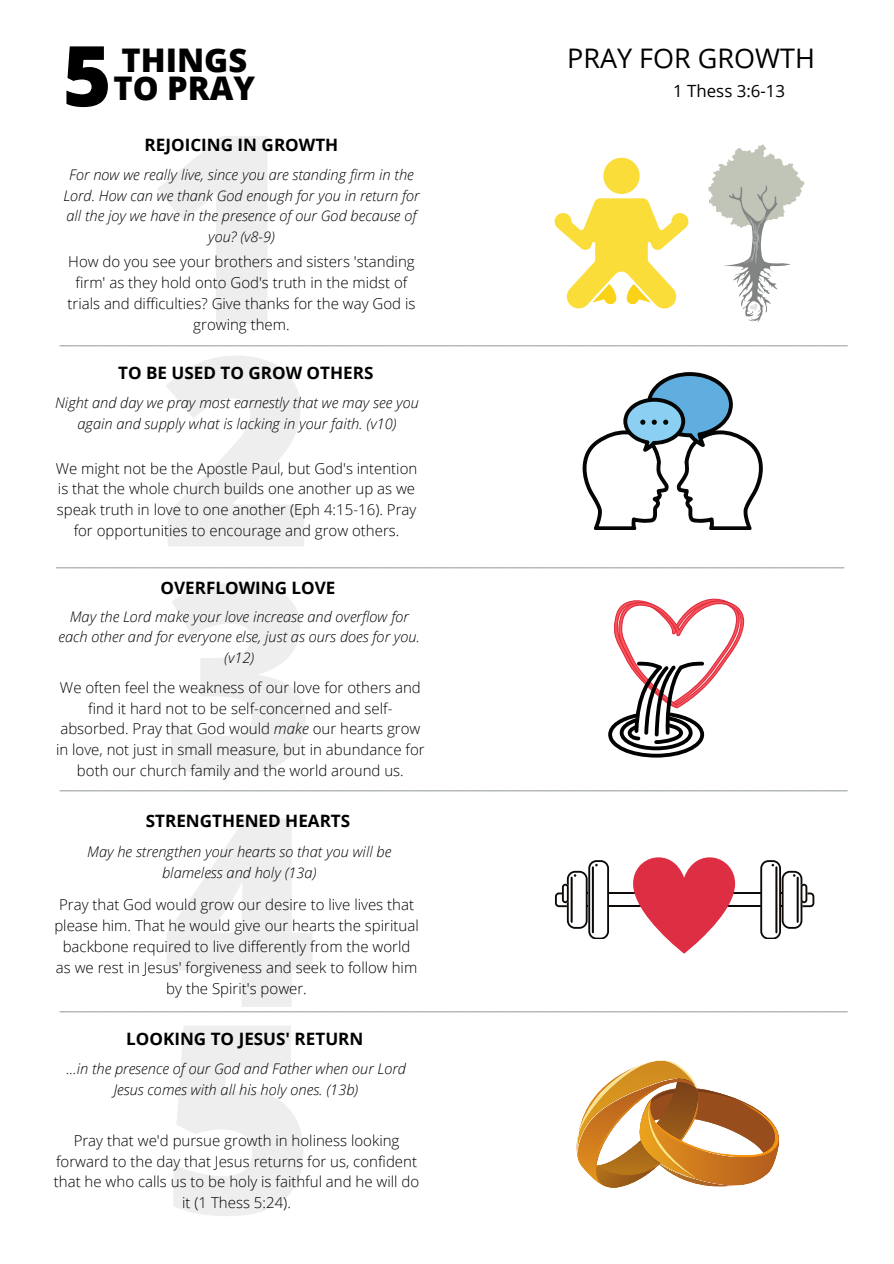
<style>
.page{position:relative;width:894px;height:1264px;background:#fff}
.page>*{position:absolute;margin:0;border:0;box-sizing:border-box;transform-origin:0 0}
.t1{font:800 263.55px "Open Sans";color:#000}
.t2{font:800 83.85px "Open Sans";color:#000}
.t3{font:300 33px "Open Sans";color:#aeb3b7}
.t4{font:800 32.55px/27.5px "Open Sans";color:#000}
.t5{font:27px "Open Sans";color:#000}
.t6{font:700 17.1px "Open Sans";color:#000}
.t7{font:16.8px "Open Sans";color:#000}
.t8{font:300 15px/20.7px "Open Sans";color:#000;text-align:center}
.t9{font:italic 300 14.55px/20.4px "Open Sans";color:#000;text-align:center}
.s1{font-style:italic}
</style>
<div class="page">
<hr style="left:609px;top:905px;width:151px;height:2px;background:#0d0a08">
<hr style="left:609px;top:892px;width:151px;height:2px;background:#0d0a08">
<svg style="left:555px;top:860px;width:54px;height:79px"></svg>
<svg style="left:760px;top:860px;width:54px;height:79px"></svg>
<svg style="left:633px;top:857px;width:102px;height:96px"></svg>
<svg style="left:608px;top:598px;width:136px;height:159px"></svg>
<svg style="left:554px;top:158px;width:134px;height:150px"></svg>
<svg style="left:708px;top:144px;width:97px;height:178px"></svg>
<svg style="left:582px;top:372px;width:181px;height:158px"></svg>
<svg style="left:577px;top:1060px;width:202px;height:127px"></svg>
<h2 class="t2" style="left:63px;top:17px;width:51px">5</h2>
<h3 class="t4" style="left:113px;top:46px;width:143px">THINGS<br>TO PRAY</h3>
<h1 class="t1" style="left:146px;top:43px;width:156px">1</h1>
<p class="t6" style="left:145px;top:133px;width:195px">REJOICING IN GROWTH</p>
<p class="t9" style="left:63px;top:164px;width:357px">For now we really live, since you are standing firm in the Lord. How can we thank God enough for you in return for all the joy we have in the presence of our God because of you? (v8-9)</p>
<p class="t8" style="left:68px;top:251px;width:348px">How do you see your brothers and sisters 'standing</p>
<p class="t8" style="left:67px;top:272px;width:349px">firm' as they hold onto God's truth in the midst of trials and difficulties? Give thanks for the way God is growing them.</p>
<h3 class="t5" style="left:567px;top:39px;width:249px">PRAY FOR GROWTH</h3>
<p class="t7" style="left:673px;top:79px;width:113px">1 Thess 3:6-13</p>
<h3 class="t3" style="left:60px;top:306px;width:789px">__________________________________________________________</h3>
<h1 class="t1" style="left:160px;top:265px;width:156px">2</h1>
<p class="t6" style="left:118px;top:360px;width:257px">TO BE USED TO GROW OTHERS</p>
<p class="t9" style="left:55px;top:392px;width:365px">Night and day we pray most earnestly that we may see you again and supply what is lacking in your faith. (v10)</p>
<p class="t8" style="left:56px;top:457px;width:363px">We might not be the Apostle Paul, but God's intention</p>
<p class="t8" style="left:57px;top:478px;width:361px">is that the whole church builds one another up as we speak truth in love to one another (Eph 4:15-16). Pray for opportunities to encourage and grow others.</p>
<h3 class="t3" style="left:56px;top:529px;width:789px">__________________________________________________________</h3>
<h1 class="t1" style="left:162px;top:492px;width:156px">3</h1>
<p class="t6" style="left:160px;top:576px;width:176px">OVERFLOWING LOVE</p>
<p class="t9" style="left:58px;top:605px;width:363px">May the Lord make your love increase and overflow for each other and for everyone else, just as ours does for you. (v12)</p>
<p class="t8" style="left:56px;top:676px;width:370px">We often feel the weakness of our love for others and find it hard not to be self-concerned and self&shy;absorbed. Pray that God would <span class="s1">make</span> our hearts grow in love, not just in small measure, but in abundance for both our church family and the world around us.</p>
<h3 class="t3" style="left:60px;top:751px;width:789px">__________________________________________________________</h3>
<p class="t6" style="left:146px;top:808px;width:206px">STRENGTHENED HEARTS</p>
<h1 class="t1" style="left:162px;top:725px;width:156px">4</h1>
<p class="t9" style="left:87px;top:841px;width:306px">May he strengthen your hearts so that you will be blameless and holy (13a)</p>
<p class="t8" style="left:54px;top:894px;width:366px">Pray that God would grow our desire to live lives that please him. That he would give our hearts the spiritual backbone required to live differently from the world as we rest in Jesus' forgiveness and seek to follow him by the Spirit's power.</p>
<h3 class="t3" style="left:60px;top:972px;width:789px">__________________________________________________________</h3>
<h1 class="t1" style="left:161px;top:932px;width:156px">5</h1>
<p class="t6" style="left:126px;top:1026px;width:238px">LOOKING TO JESUS' RETURN</p>
<p class="t9" style="left:66px;top:1058px;width:341px">...in the presence of our God and Father when our Lord<br>Jesus comes with all his holy ones. (13b)</p>
<p class="t8" style="left:74px;top:1129px;width:327px">Pray that we'd pursue growth in holiness looking</p>
<p class="t8" style="left:54px;top:1150px;width:367px">forward to the day that Jesus returns for us, confident that he who calls us to be holy is faithful and he will do it (1 Thess 5:24).</p>
</div>
